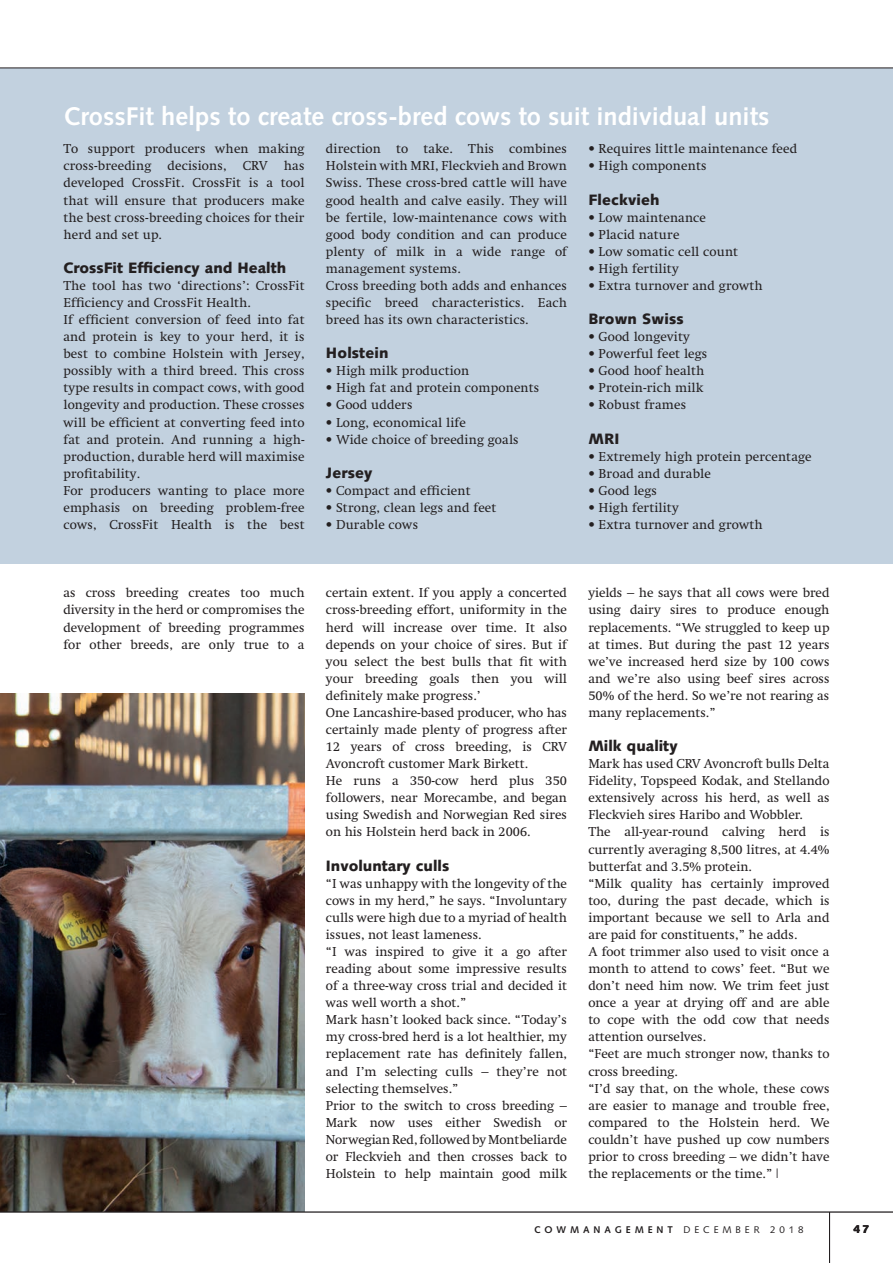
<style>
.page{position:relative;width:893px;height:1263px;background:#fff}
.page>*{position:absolute;margin:0;border:0;box-sizing:border-box;transform-origin:0 0}
.t1{font:700 25.5px "Syntax LT Pro";color:#fff}
.t2{font:900 15px "Syntax LT Pro";color:#231f20}
.t3{font:13.2px/17.1px "Swift LT Pro";color:#231f20}
.t4{font:900 11.25px "Syntax LT Pro";color:#231f20}
.t5{font:700 9.75px "Syntax LT Pro";letter-spacing:.4em;color:#231f20}
.t6{font:9.75px "Syntax LT Pro";color:#231f20}
.s1{font-family:"Univers LT Pro 45";font-weight:300}
.s2{font-weight:400}
</style>
<div class="page">
<img style="left:0;top:693px;width:304px;height:518px">
<div style="left:0;top:68px;width:892px;height:495px;background:#c2d1df"></div>
<svg style="left:0;top:67px;width:892px;height:1px"></svg>
<svg style="left:0;top:1211px;width:892px;height:51px"></svg>
<hr style="left:828px;top:1211px;width:1px;height:51px;background:#231f20">
<h1 class="t1" style="left:63px;top:101px;width:707px">CrossFit helps to create cross-bred cows to suit individual units</h1>
<p class="t3" style="left:326px;top:140px;width:242px">direction to take. This combines Holstein with MRI, Fleckvieh and Brown Swiss. These cross-bred cattle will have good health and calve easily. They will be fertile, low-maintenance cows with good body condition and can produce plenty of milk in a wide range of management systems.<br>Cross breeding both adds and enhances specific breed characteristics. Each breed has its own characteristics.</p>
<p class="t2" style="left:326px;top:344px;width:64px">Holstein</p>
<p class="t3" style="left:326px;top:362px;width:145px">• High milk production</p>
<p class="t3" style="left:326px;top:379px;width:215px">• High fat and protein components</p>
<p class="t3" style="left:326px;top:396px;width:88px">• Good udders</p>
<p class="t3" style="left:326px;top:413px;width:141px">• Long, economical life</p>
<p class="t3" style="left:326px;top:430px;width:194px">• Wide choice of breeding goals</p>
<p class="t2" style="left:326px;top:463px;width:48px">Jersey</p>
<p class="t3" style="left:326px;top:481px;width:146px">• Compact and efficient</p>
<p class="t3" style="left:326px;top:499px;width:172px">• Strong, clean legs and feet</p>
<p class="t3" style="left:326px;top:516px;width:94px">• Durable cows</p>
<p class="t3" style="left:588px;top:140px;width:210px">• Requires little maintenance feed</p>
<p class="t3" style="left:588px;top:157px;width:120px">• High components</p>
<p class="t2" style="left:588px;top:190px;width:73px">Fleckvieh</p>
<p class="t3" style="left:588px;top:208px;width:119px">• Low maintenance</p>
<p class="t3" style="left:588px;top:226px;width:93px">• Placid nature</p>
<p class="t3" style="left:588px;top:243px;width:151px">• Low somatic cell count</p>
<p class="t3" style="left:588px;top:260px;width:92px">• High fertility</p>
<p class="t3" style="left:588px;top:277px;width:176px">• Extra turnover and growth</p>
<p class="t2" style="left:588px;top:310px;width:97px">Brown Swiss</p>
<p class="t3" style="left:588px;top:328px;width:103px">• Good longevity</p>
<p class="t3" style="left:588px;top:345px;width:121px">• Powerful feet legs</p>
<p class="t3" style="left:588px;top:362px;width:117px">• Good hoof health</p>
<p class="t3" style="left:588px;top:379px;width:117px">• Protein-rich milk</p>
<p class="t3" style="left:588px;top:396px;width:99px">• Robust frames</p>
<p class="t2" style="left:588px;top:429px;width:33px">MRI</p>
<p class="t3" style="left:588px;top:447px;width:225px">• Extremely high protein percentage</p>
<p class="t3" style="left:588px;top:464px;width:124px">• Broad and durable</p>
<p class="t3" style="left:588px;top:481px;width:70px">• Good legs</p>
<p class="t3" style="left:588px;top:499px;width:92px">• High fertility</p>
<p class="t3" style="left:588px;top:516px;width:176px">• Extra turnover and growth</p>
<p class="t3" style="left:63px;top:140px;width:242px;text-align:justify">To support producers when making cross-breeding decisions, CRV has developed CrossFit. CrossFit is a tool that will ensure that producers make the best cross-breeding choices for their herd and set up.</p>
<p class="t2" style="left:63px;top:258px;width:224px">CrossFit Efficiency and Health</p>
<p class="t3" style="left:63px;top:277px;width:242px">The tool has two ‘directions’: CrossFit Efficiency and CrossFit Health.<br>If efficient conversion of feed into fat and protein is key to your herd, it is best to combine Holstein with Jersey, possibly with a third breed. This cross type results in compact cows, with good longevity and production. These crosses will be efficient at converting feed into fat and protein. And running a high&shy;production, durable herd will maximise profitability.<br>For producers wanting to place more emphasis on breeding problem-free cows, CrossFit Health is the best</p>
<p class="t3" style="left:63px;top:584px;width:242px;text-align:justify">as cross breeding creates too much diversity in the herd or compromises the development of breeding programmes for other breeds, are only true to a</p>
<p class="t3" style="left:326px;top:584px;width:242px">certain extent. If you apply a concerted cross-breeding effort, uniformity in the herd will increase over time. It also depends on your choice of sires. But if you select the best bulls that fit with your breeding goals then you will definitely make progress.’<br>One Lancashire-based producer, who has certainly made plenty of progress after 12 years of cross breeding, is CRV Avoncroft customer Mark Birkett.<br>He runs a 350-cow herd plus 350 followers, near Morecambe, and began using Swedish and Norwegian Red sires on his Holstein herd back in 2006.</p>
<p class="t2" style="left:326px;top:856px;width:125px">Involuntary culls</p>
<p class="t3" style="left:326px;top:874px;width:243px">“I was unhappy with the longevity of the cows in my herd,” he says. “Involuntary culls were high due to a myriad of health issues, not least lameness.<br>“I was inspired to give it a go after reading about some impressive results of a three-way cross trial and decided it was well worth a shot.”<br>Mark hasn’t looked back since. “Today’s my cross-bred herd is a lot healthier, my replacement rate has definitely fallen, and I’m selecting culls – they’re not selecting themselves.”<br>Prior to the switch to cross breeding – Mark now uses either Swedish or Norwegian Red, followed by Montbeliarde or Fleckvieh and then crosses back to Holstein to help maintain good milk</p>
<p class="t3" style="left:588px;top:584px;width:242px;text-align:justify">yields – he says that all cows were bred using dairy sires to produce enough replacements. “We struggled to keep up at times. But during the past 12 years we’ve increased herd size by 100 cows and we’re also using beef sires across 50% of the herd. So we’re not rearing as many replacements.”</p>
<p class="t2" style="left:588px;top:736px;width:91px">Milk quality</p>
<p class="t3" style="left:588px;top:755px;width:242px">Mark has used CRV Avoncroft bulls Delta Fidelity, Topspeed Kodak, and Stellando extensively across his herd, as well as Fleckvieh sires Haribo and Wobbler.<br>The all-year-round calving herd is currently averaging 8,500 litres, at 4.4% butterfat and 3.5% protein.<br>“Milk quality has certainly improved too, during the past decade, which is important because we sell to Arla and are paid for constituents,” he adds.<br>A foot trimmer also used to visit once a month to attend to cows’ feet. “But we don’t need him now. We trim feet just once a year at drying off and are able to cope with the odd cow that needs attention ourselves.<br>“Feet are much stronger now, thanks to cross breeding.<br>“I’d say that, on the whole, these cows are easier to manage and trouble free, compared to the Holstein herd. We couldn’t have pushed up cow numbers prior to cross breeding – we didn’t have the replacements or the time.” <span class="s1">l</span></p>
<p class="t5" style="left:533px;top:1223px;width:271px">COWMANAGEMENT <span class="s2">DECEMBER 2018</span></p>
<p class="t4" style="left:853px;top:1222px;width:18px">47</p>
<p class="t5" style="left:528px;top:1223px;width:183px">COWMANAGEMENT <span class="s2">SEPT</span></p>
<p class="t6" style="left:789px;top:1223px;width:16px">0 9</p>
</div>
